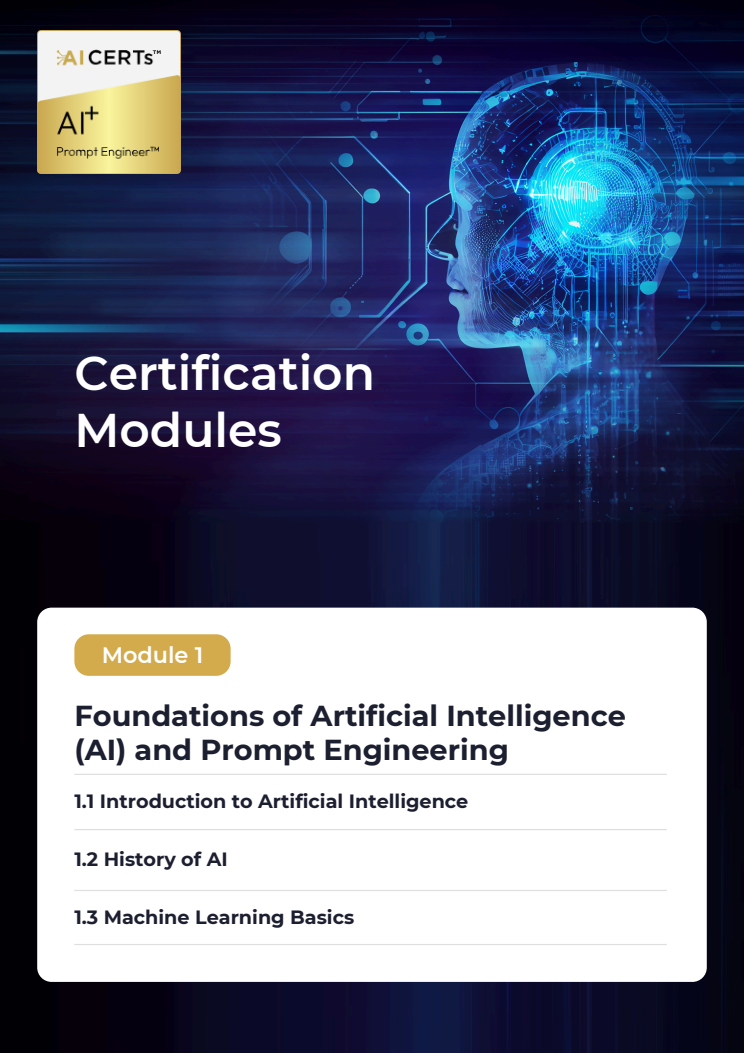
<style>
.page{position:relative;width:744px;height:1053px;background:#fff}
.page>*{position:absolute;margin:0;border:0;box-sizing:border-box;transform-origin:0 0}
.t1{font:600 47.2px/56.4px "Montserrat";color:#fff}
.t2{font:700 28.8px/34.5px "Montserrat";color:#1c1f30}
.t3{font:600 22.4px "Montserrat";color:#fff}
.t4{font:700 19.2px "Montserrat";color:#1c1f30}
</style>
<div class="page">
<img style="left:0;top:0;width:744px;height:1052px">
<div style="left:37px;top:607px;width:669px;height:374px;background:#fff;border-radius:14px"></div>
<hr style="left:74px;top:773px;width:593px;height:2px;background:#dfdfdf">
<div style="left:74px;top:634px;width:157px;height:41px;background:#d4ab4c;border-radius:14px"></div>
<hr style="left:74px;top:829px;width:593px;height:1px;background:#dfdfdf">
<hr style="left:74px;top:889px;width:593px;height:2px;background:#dfdfdf">
<hr style="left:74px;top:943px;width:593px;height:2px;background:#dfdfdf">
<img style="left:37px;top:30px;width:144px;height:143px">
<h2 class="t1" style="left:74px;top:345px;width:302px">Certification<br>Modules</h2>
<p class="t3" style="left:102px;top:641px;width:103px">Module 1</p>
<h1 class="t2" style="left:74px;top:698px;width:553px">Foundations of Artificial Intelligence (AI) and Prompt Engineering</h1>
<h3 class="t4" style="left:74px;top:789px;width:396px">1.1 Introduction to Artificial Intelligence</h3>
<p class="t4" style="left:74px;top:847px;width:155px">1.2 History of AI</p>
<p class="t4" style="left:74px;top:905px;width:281px">1.3 Machine Learning Basics</p>
</div>
